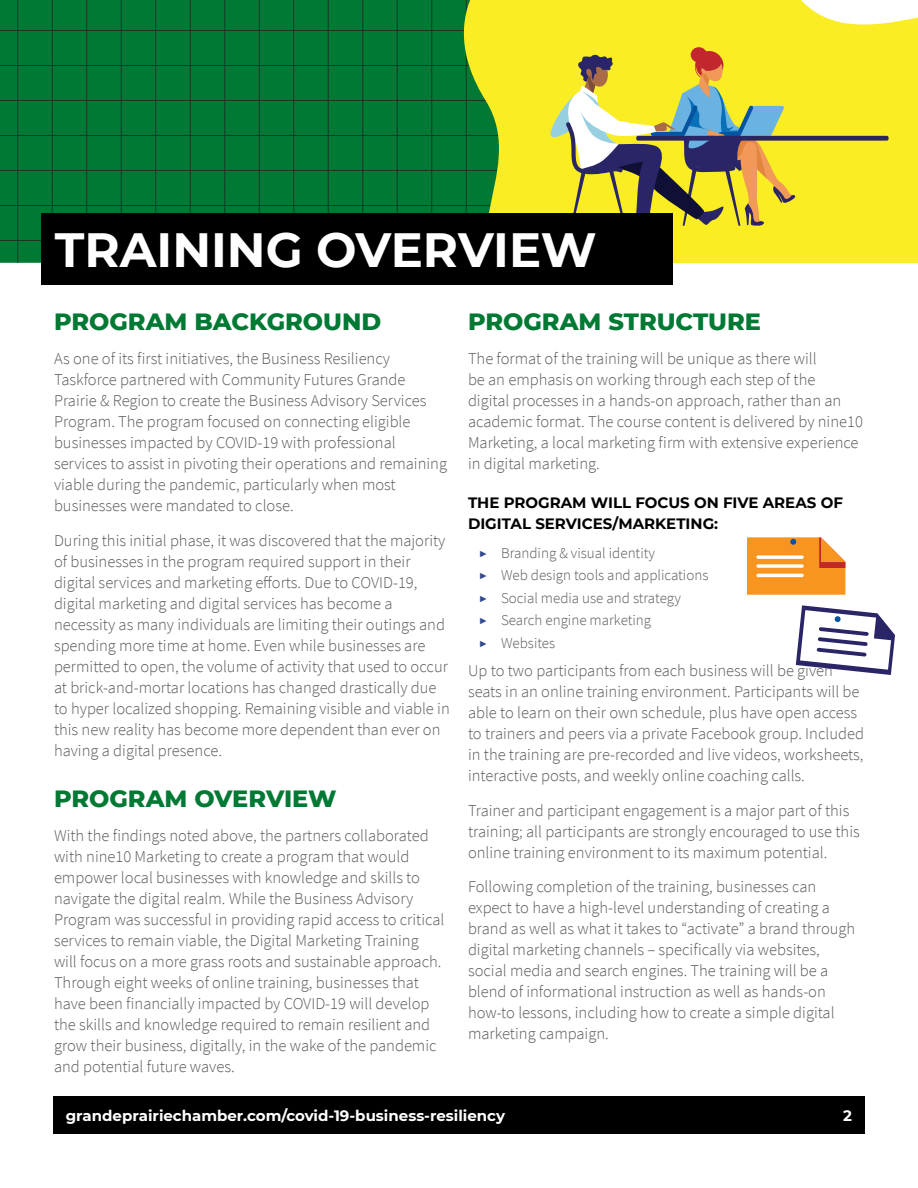
<style>
.page{position:relative;width:918px;height:1188px;background:#fff}
.page>*{position:absolute;margin:0;border:0;box-sizing:border-box;transform-origin:0 0}
.t1{font:700 48px "Montserrat";color:#fff}
.t2{font:800 24px "Montserrat";color:#007934}
.t3{font:300 16.5px/21px "Source Sans Pro";color:#58595b}
.t4{font:300 15px/22.5px "Source Sans Pro";color:#58595b}
.t5{font:700 15px/21px "Montserrat";color:#000}
.t6{font:700 15px "Montserrat";color:#fff}
.s1{font-family:"Montserrat";font-weight:400;color:#33488d}
</style>
<div class="page">
<div style="left:53px;top:1097px;width:812px;height:37px;background:#000"></div>
<svg style="left:0;top:0;width:430px;height:263px;background:#017533"></svg>
<svg style="left:430px;top:0;width:488px;height:263px;background:#d3da2c"></svg>
<svg style="left:691px;top:47px;width:16px;height:15px"></svg>
<div style="left:636px;top:136px;width:253px;height:5px;background:#292566;border-radius:2px"></div>
<svg style="left:547px;top:49px;width:250px;height:179px;background:#c5bd4f"></svg>
<div style="left:41px;top:213px;width:632px;height:72px;background:#000"></div>
<svg style="left:747px;top:537px;width:98px;height:58px;background:#f5a042"></svg>
<svg style="left:796px;top:605px;width:99px;height:70px"></svg>
<h1 class="t1" style="left:55px;top:216px;width:543px">TRAINING OVERVIEW</h1>
<h2 class="t2" style="left:54px;top:304px;width:329px">PROGRAM BACKGROUND</h2>
<p class="t3" style="left:54px;top:348px;width:395px">As one of its first initiatives, the Business Resiliency Taskforce partnered with Community Futures Grande Prairie &amp; Region to create the Business Advisory Services Program. The program focused on connecting eligible businesses impacted by COVID-19 with professional services to assist in pivoting their operations and remaining viable during the pandemic, particularly when most businesses were mandated to close.</p>
<p class="t3" style="left:54px;top:530px;width:397px">During this initial phase, it was discovered that the majority of businesses in the program required support in their digital services and marketing efforts. Due to COVID-19, digital marketing and digital services has become a necessity as many individuals are limiting their outings and spending more time at home. Even while businesses are permitted to open, the volume of activity that used to occur at brick-and-mortar locations has changed drastically due to hyper localized shopping. Remaining visible and viable in this new reality has become more dependent than ever on having a digital presence.</p>
<h2 class="t2" style="left:54px;top:781px;width:284px">PROGRAM OVERVIEW</h2>
<p class="t3" style="left:54px;top:825px;width:392px">With the findings noted above, the partners collaborated with nine10 Marketing to create a program that would empower local businesses with knowledge and skills to navigate the digital realm. While the Business Advisory Program was successful in providing rapid access to critical services to remain viable, the Digital Marketing Training will focus on a more grass roots and sustainable approach.<br>Through eight weeks of online training, businesses that have been financially impacted by COVID-19 will develop the skills and knowledge required to remain resilient and grow their business, digitally, in the wake of the pandemic and potential future waves.</p>
<h2 class="t2" style="left:468px;top:304px;width:294px">PROGRAM STRUCTURE</h2>
<p class="t3" style="left:468px;top:348px;width:396px">The format of the training will be unique as there will<br>be an emphasis on working through each step of the<br>digital processes in a hands-on approach, rather than an academic format. The course content is delivered by nine10<br>Marketing, a local marketing firm with extensive experience in digital marketing.</p>
<p class="t5" style="left:468px;top:492px;width:376px">THE PROGRAM WILL FOCUS ON FIVE AREAS OF<br>DIGITAL SERVICES/MARKETING:</p>
<p class="t4" style="left:478px;top:541px;width:231px"><span class="s1">▶</span> Branding &amp; visual identity<br><span class="s1">▶</span> Web design tools and applications <span class="s1">▶</span> Social media use and strategy<br><span class="s1">▶</span> Search engine marketing<br><span class="s1">▶</span> Websites</p>
<p class="t3" style="left:468px;top:660px;width:398px">Up to two participants from each business will be given seats in an online training environment. Participants will be able to learn on their own schedule, plus have open access to trainers and peers via a private Facebook group. Included in the training are pre-recorded and live videos, worksheets, interactive posts, and weekly online coaching calls.</p>
<p class="t3" style="left:468px;top:800px;width:393px">Trainer and participant engagement is a major part of this training; all participants are strongly encouraged to use this online training environment to its maximum potential.</p>
<p class="t3" style="left:468px;top:876px;width:389px">Following completion of the training, businesses can expect to have a high-level understanding of creating a brand as well as what it takes to “activate” a brand through digital marketing channels – specifically via websites, social media and search engines. The training will be a blend of informational instruction as well as hands-on how-to lessons, including how to create a simple digital marketing campaign.</p>
<p class="t6" style="left:66px;top:1105px;width:441px">grandeprairiechamber.com/covid-19-business-resiliency</p>
<p class="t6" style="left:843px;top:1105px;width:10px">2</p>
</div>
